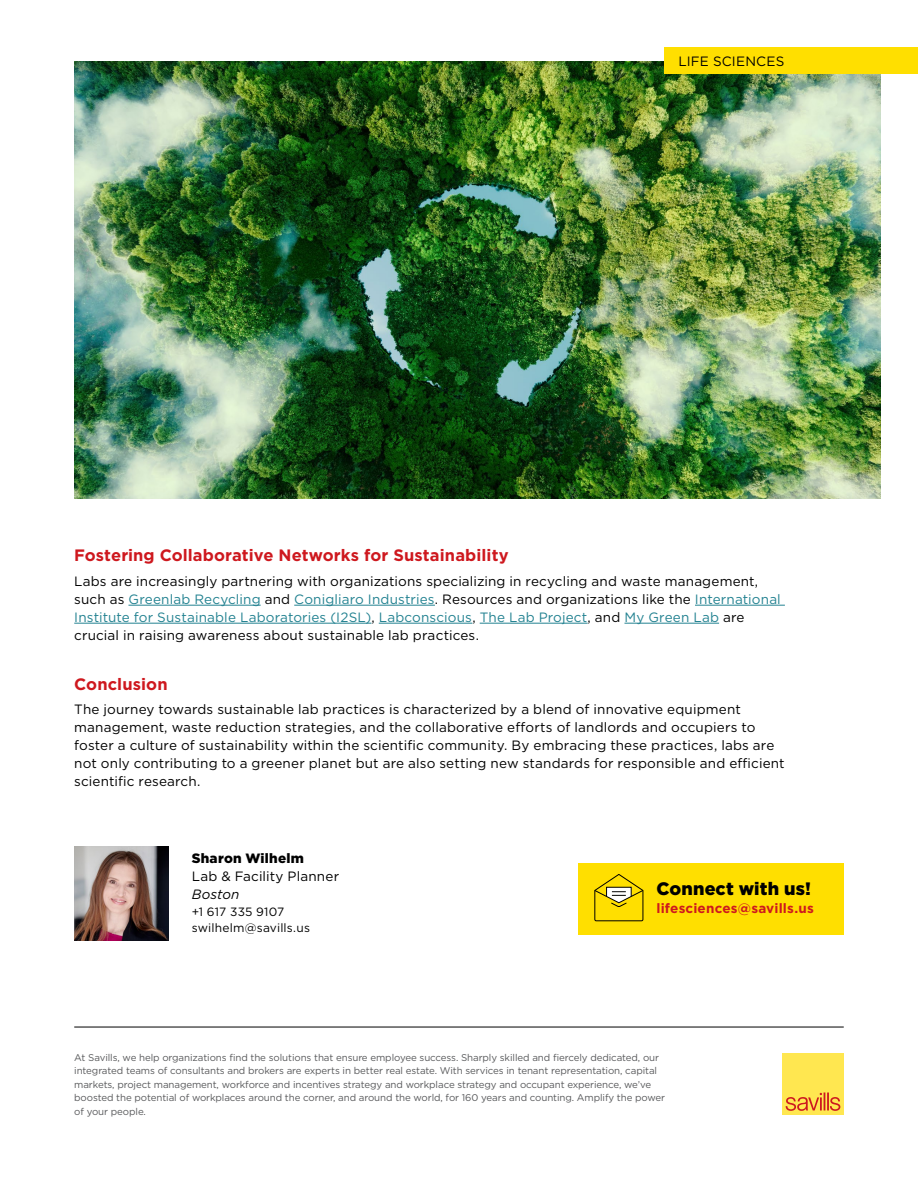
<style>
.page{position:relative;width:918px;height:1188px;background:#fff}
.page>*{position:absolute;margin:0;border:0;box-sizing:border-box;transform-origin:0 0}
.t1{font:900 18px "Gotham";letter-spacing:.01em;color:#000}
.t2{font:700 16.5px "Gotham";letter-spacing:.005em;color:#ce181e}
.t3{font:13.5px/18px "Gotham";letter-spacing:.01em;color:#000}
.t4{font:700 13.5px "Gotham";letter-spacing:.01em;color:#ce181e}
.t5{font:900 13.5px "Gotham";letter-spacing:.02em;color:#000}
.t6{font:italic 13.5px "Gotham";letter-spacing:.01em;color:#000}
.t7{font:12px/16.5px "Gotham";letter-spacing:.01em;color:#000}
.t8{font:9.75px/13.5px "Gotham";letter-spacing:-.01em;color:#58595b}
.s1{color:#238291}
</style>
<div class="page">
<div style="left:782px;top:1053px;width:62px;height:62px;background:#ffe750"></div>
<svg style="left:786px;top:1093px;width:54px;height:18px"></svg>
<hr style="left:74px;top:1027px;width:770px;height:1px;background:#000">
<hr style="left:74px;top:61px;width:611px;height:1px;background:#000">
<img style="left:74px;top:847px;width:94px;height:94px">
<div style="left:578px;top:863px;width:266px;height:72px;background:#ffdf00"></div>
<svg style="left:594px;top:874px;width:49px;height:47px"></svg>
<hr style="left:128px;top:605px;width:133px;height:1px;background:#238291">
<hr style="left:294px;top:605px;width:141px;height:1px;background:#238291">
<hr style="left:695px;top:605px;width:90px;height:1px;background:#238291">
<hr style="left:74px;top:623px;width:297px;height:1px;background:#238291">
<hr style="left:379px;top:623px;width:93px;height:1px;background:#238291">
<hr style="left:480px;top:623px;width:108px;height:1px;background:#238291">
<hr style="left:624px;top:623px;width:95px;height:1px;background:#238291">
<img style="left:74px;top:62px;width:807px;height:437px">
<div style="left:665px;top:47px;width:253px;height:27px;background:#ffdf00"></div>
<p class="t3" style="left:678px;top:52px;width:108px">LIFE SCIENCES</p>
<p class="t2" style="left:74px;top:544px;width:436px">Fostering Collaborative Networks for Sustainability</p>
<p class="t3" style="left:74px;top:572px;width:708px">Labs are increasingly partnering with organizations specializing in recycling and waste management, such as <span class="s1">Greenlab Recycling</span> and <span class="s1">Conigliaro Industries</span>. Resources and organizations like the <span class="s1">International Institute for Sustainable Laboratories (I2SL)</span>, <span class="s1">Labconscious</span>, <span class="s1">The Lab Project</span>, and <span class="s1">My Green Lab</span> are crucial in raising awareness about sustainable lab practices.</p>
<p class="t2" style="left:74px;top:673px;width:95px">Conclusion</p>
<p class="t3" style="left:74px;top:700px;width:712px">The journey towards sustainable lab practices is characterized by a blend of innovative equipment management, waste reduction strategies, and the collaborative efforts of landlords and occupiers to foster a culture of sustainability within the scientific community. By embracing these practices, labs are not only contributing to a greener planet but are also setting new standards for responsible and efficient scientific research.</p>
<p class="t5" style="left:192px;top:849px;width:114px">Sharon Wilhelm</p>
<p class="t3" style="left:192px;top:867px;width:149px">Lab &amp; Facility Planner</p>
<p class="t6" style="left:192px;top:886px;width:49px">Boston</p>
<p class="t7" style="left:192px;top:903px;width:120px">+1 617 335 9107 swilhelm@savills.us</p>
<h1 class="t1" style="left:656px;top:876px;width:156px">Connect with us!</h1>
<p class="t4" style="left:656px;top:899px;width:159px">lifesciences@savills.us</p>
<p class="t8" style="left:74px;top:1050px;width:593px">At Savills, we help organizations find the solutions that ensure employee success. Sharply skilled and fiercely dedicated, our integrated teams of consultants and brokers are experts in better real estate. With services in tenant representation, capital markets, project management, workforce and incentives strategy and workplace strategy and occupant experience, we’ve boosted the potential of workplaces around the corner, and around the world, for 160 years and counting. Amplify the power of your people.</p>
</div>
